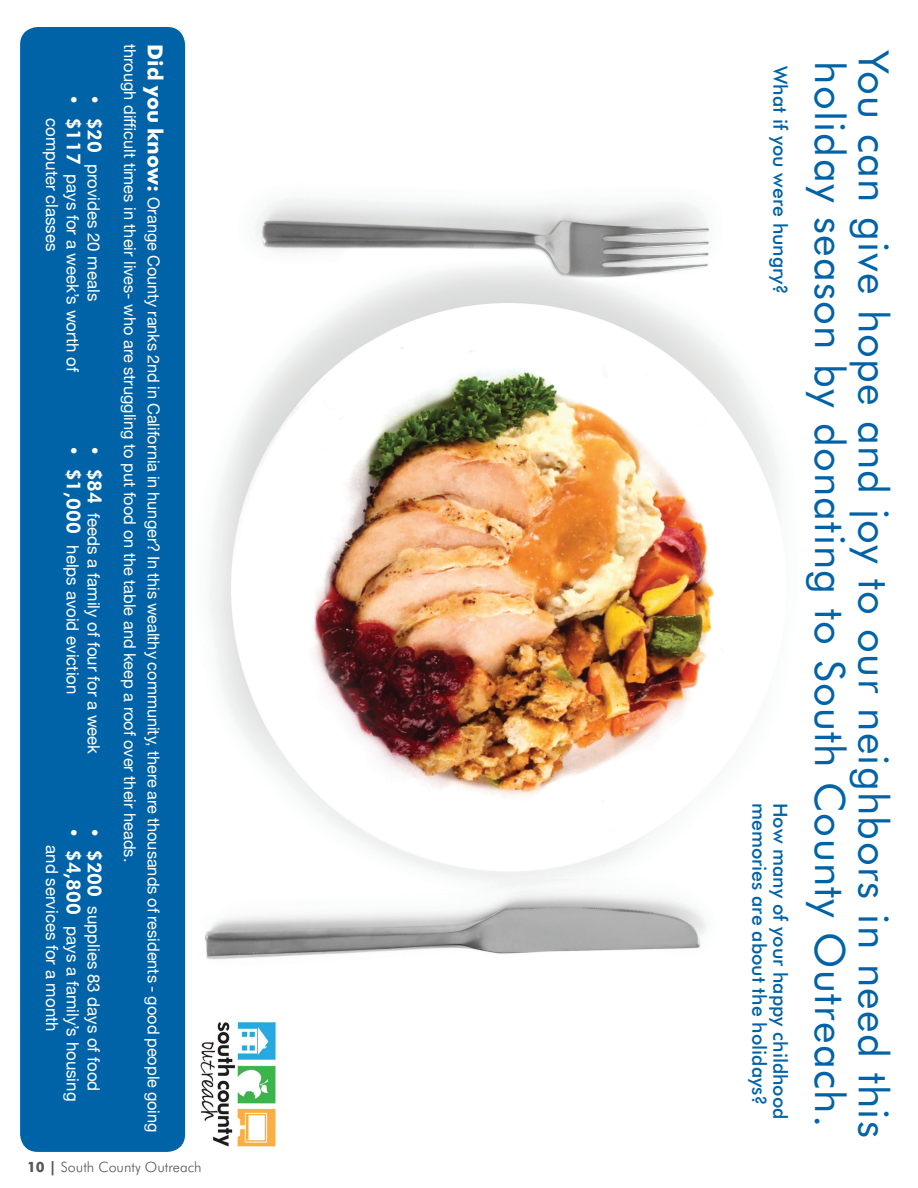
<style>
.page{position:relative;width:918px;height:1188px;background:#fff}
.page>*{position:absolute;margin:0;border:0;box-sizing:border-box;transform-origin:0 0}
.t1{font:41.85px "Futura BT";letter-spacing:.03em;color:#0163a7}
.t2{font:500 19.35px "Futura BT";color:#0163a7}
.t3{font:16.8px/20.9px "Helvetica Neue";color:#fff}
.t4{font:16.35px/23.9px "Helvetica Neue";color:#fff}
.t5{font:300 14.25px "Futura BT";color:#57585a}
.s1{font-family:"Futura BT";font-weight:800;font-size:19.2px}
.s2{font-family:"Futura BT";font-weight:700;font-size:20.85px}
.s3{font-weight:700}
</style>
<div class="page">
<img style="left:171px;top:27px;width:610px;height:1090px">
<div style="left:20px;top:27px;width:165px;height:1125px;background:#0163a7;border-radius:18px"></div>
<img style="left:198px;top:1017px;width:82px;height:130px">
<p class="t3" style="left:82px;top:118px;width:255px;text-indent:-24px;rotate:90deg"><span class="s1">• $117</span> pays for a week’s worth of computer classes</p>
<p class="t3" style="left:103px;top:94px;width:208px;rotate:90deg"><span class="s1">• $20</span> provides 20 meals</p>
<p class="t3" style="left:82px;top:445px;width:251px;rotate:90deg"><span class="s1">• $1,000</span> helps avoid eviction</p>
<p class="t3" style="left:103px;top:445px;width:310px;rotate:90deg"><span class="s1">• $84</span> feeds a family of four for a week</p>
<p class="t3" style="left:82px;top:845px;width:257px;text-indent:-19px;rotate:90deg"><span class="s1">• $4,800</span> pays a family’s housing and services for a month</p>
<p class="t3" style="left:103px;top:827px;width:266px;rotate:90deg"><span class="s1">• $200</span> supplies 83 days of food</p>
<p class="t4" style="left:165px;top:44px;width:1090px;rotate:90deg"><span class="s2">Did you know:</span> Orange County ranks 2nd in California in hunger? In this wealthy community, there are thousands of residents - good people going through difficult times in their lives- who are struggling to put food on the table and keep a roof over their heads.</p>
<p class="t5" style="left:27px;top:1159px;width:176px"><span class="s3">10 |</span> South County Outreach</p>
<h1 class="t1" style="left:899px;top:50px;width:1089px;rotate:90deg">You can give hope and joy to our neighbors in need this</h1>
<p class="t2" style="left:792px;top:66px;width:230px;rotate:90deg">What if you were hungry?</p>
<h1 class="t1" style="left:856px;top:61px;width:1067px;rotate:90deg">holiday season by donating to South County Outreach.</h1>
<p class="t2" style="left:771px;top:803px;width:305px;rotate:90deg">memories are about the holidays?</p>
<p class="t2" style="left:792px;top:803px;width:318px;rotate:90deg">How many of your happy childhood</p>
</div>
